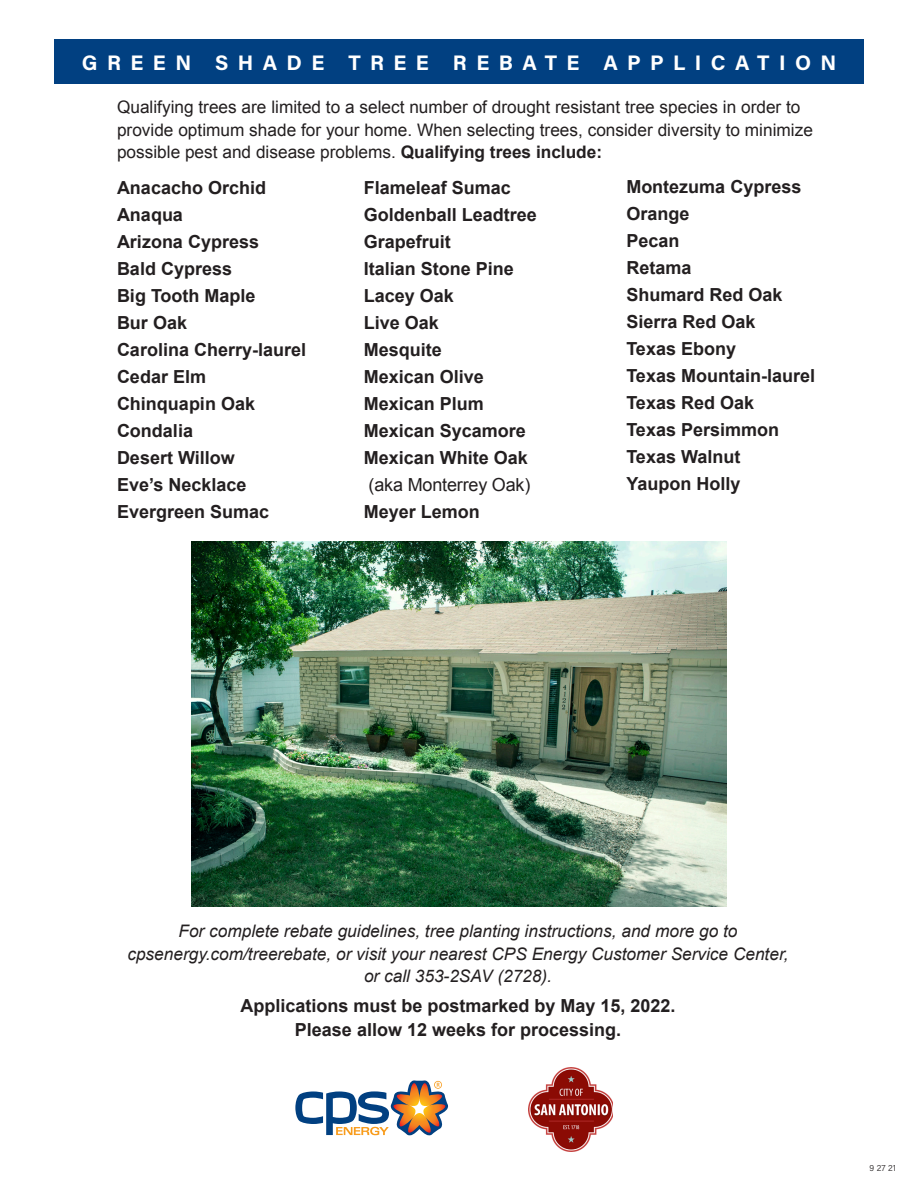
<style>
.page{position:relative;width:918px;height:1188px;background:#fff}
.page>*{position:absolute;margin:0;border:0;box-sizing:border-box;transform-origin:0 0}
.t1{font:700 21px "Acumin Pro";letter-spacing:.45em;color:#fff}
.t2{font:700 18px "Arial";color:#231f20}
.t3{font:18px "Arial";letter-spacing:-.01em;color:#231f20}
.t4{font:17.25px/22.5px "Arial";color:#231f20}
.t5{font:italic 17.25px "Arial";color:#231f20}
.t6{font:300 9px "Acumin Pro";color:#231f20}
.s1{font-weight:700}
</style>
<div class="page">
<div style="left:54px;top:39px;width:810px;height:45px;background:#014081"></div>
<svg style="left:295px;top:1080px;width:154px;height:56px"></svg>
<img style="left:529px;top:1068px;width:83px;height:83px">
<img style="left:192px;top:542px;width:534px;height:365px">
<p class="t1" style="left:82px;top:48px;width:756px">GREEN SHADE TREE REBATE APPLICATION</p>
<p class="t4" style="left:117px;top:96px;width:697px">Qualifying trees are limited to a select number of drought resistant tree species in order to provide optimum shade for your home. When selecting trees, consider diversity to minimize possible pest and disease problems. <span class="s1">Qualifying trees include:</span></p>
<p class="t2" style="left:364px;top:176px;width:149px">Flameleaf Sumac</p>
<p class="t2" style="left:364px;top:203px;width:175px">Goldenball Leadtree</p>
<p class="t2" style="left:364px;top:230px;width:89px">Grapefruit</p>
<p class="t2" style="left:364px;top:257px;width:152px">Italian Stone Pine</p>
<p class="t2" style="left:364px;top:284px;width:92px">Lacey Oak</p>
<p class="t2" style="left:364px;top:311px;width:77px">Live Oak</p>
<p class="t2" style="left:364px;top:338px;width:80px">Mesquite</p>
<p class="t2" style="left:364px;top:365px;width:122px">Mexican Olive</p>
<p class="t2" style="left:364px;top:392px;width:122px">Mexican Plum</p>
<p class="t2" style="left:364px;top:419px;width:164px">Mexican Sycamore</p>
<p class="t2" style="left:364px;top:446px;width:166px">Mexican White Oak</p>
<p class="t3" style="left:369px;top:473px;width:163px">(aka Monterrey Oak)</p>
<p class="t2" style="left:364px;top:500px;width:118px">Meyer Lemon</p>
<p class="t2" style="left:626px;top:175px;width:177px">Montezuma Cypress</p>
<p class="t2" style="left:626px;top:202px;width:65px">Orange</p>
<p class="t2" style="left:626px;top:229px;width:55px">Pecan</p>
<p class="t2" style="left:626px;top:256px;width:67px">Retama</p>
<p class="t2" style="left:626px;top:283px;width:158px">Shumard Red Oak</p>
<p class="t2" style="left:626px;top:310px;width:131px">Sierra Red Oak</p>
<p class="t2" style="left:626px;top:337px;width:111px">Texas Ebony</p>
<p class="t2" style="left:626px;top:364px;width:190px">Texas Mountain-laurel</p>
<p class="t2" style="left:626px;top:391px;width:129px">Texas Red Oak</p>
<p class="t2" style="left:626px;top:418px;width:154px">Texas Persimmon</p>
<p class="t2" style="left:626px;top:445px;width:116px">Texas Walnut</p>
<p class="t2" style="left:626px;top:472px;width:116px">Yaupon Holly</p>
<p class="t2" style="left:117px;top:176px;width:151px">Anacacho Orchid</p>
<p class="t2" style="left:117px;top:203px;width:68px">Anaqua</p>
<p class="t2" style="left:117px;top:230px;width:144px">Arizona Cypress</p>
<p class="t2" style="left:117px;top:257px;width:117px">Bald Cypress</p>
<p class="t2" style="left:117px;top:284px;width:140px">Big Tooth Maple</p>
<p class="t2" style="left:117px;top:311px;width:72px">Bur Oak</p>
<p class="t2" style="left:117px;top:338px;width:191px">Carolina Cherry-laurel</p>
<p class="t2" style="left:117px;top:365px;width:91px">Cedar Elm</p>
<p class="t2" style="left:117px;top:392px;width:140px">Chinquapin Oak</p>
<p class="t2" style="left:117px;top:419px;width:78px">Condalia</p>
<p class="t2" style="left:117px;top:446px;width:119px">Desert Willow</p>
<p class="t2" style="left:117px;top:473px;width:131px">Eve’s Necklace</p>
<p class="t2" style="left:117px;top:500px;width:154px">Evergreen Sumac</p>
<p class="t5" style="left:179px;top:920px;width:560px">For complete rebate guidelines, tree planting instructions, and more go to</p>
<p class="t5" style="left:127px;top:943px;width:663px">cpsenergy.com/treerebate, or visit your nearest CPS Energy Customer Service Center,</p>
<p class="t5" style="left:364px;top:965px;width:189px">or call 353-2SAV (2728).</p>
<p class="t2" style="left:240px;top:994px;width:437px">Applications must be postmarked by May 15, 2022.</p>
<p class="t2" style="left:295px;top:1018px;width:328px">Please allow 12 weeks for processing.</p>
<p class="t6" style="left:870px;top:1161px;width:28px">9 27 21</p>
</div>
